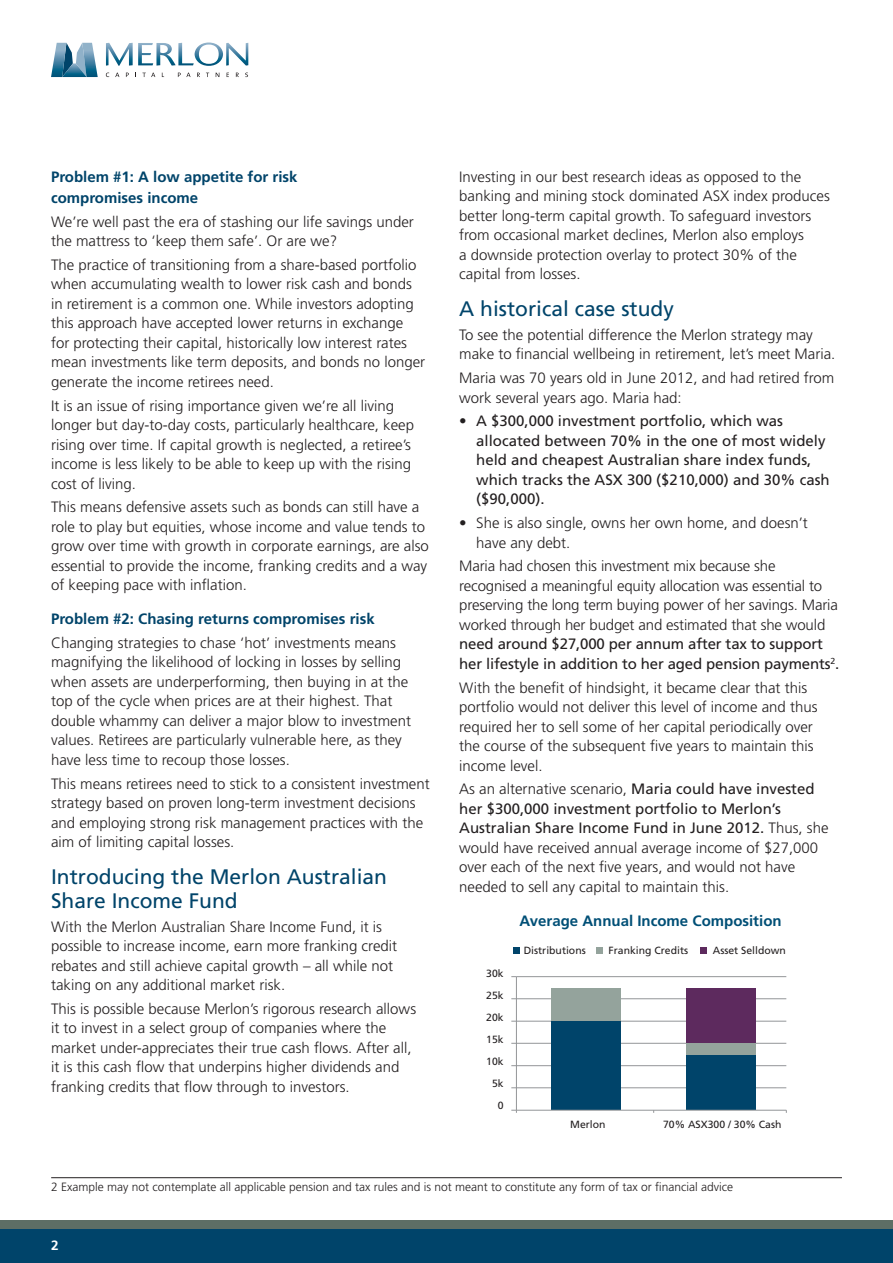
<style>
.page{position:relative;width:893px;height:1263px;background:#fff}
.page>*{position:absolute;margin:0;border:0;box-sizing:border-box;transform-origin:0 0}
.Subhead_-_Level_1{font:21px/24px "Frutiger";color:#00446a}
.Body_Text{font:300 15px/19.5px "Frutiger";color:#231f20}
.Body_Text-2{font:15px/19.5px "Frutiger";color:#231f20}
.Subhead_-_Level_2{font:700 15px/21px "Frutiger";color:#00446a}
.Subhead_-_Level_2-2{font:700 15px "Frutiger";color:#004f76}
.t1{font:700 13.5px "Frutiger";color:#fff}
.Footnotes{font:300 12px "Frutiger";color:#231f20}
.t2{font:10.5px/22px "Frutiger";color:#231f20;text-align:right}
.s1{font-weight:300}
.s2{font-weight:400}
</style>
<div class="page">
<div style="left:0;top:1229px;width:893px;height:34px;background:#00446a"></div>
<div style="left:0;top:1220px;width:893px;height:9px;background:#5d6e65"></div>
<svg style="left:51px;top:43px;width:47px;height:34px"></svg>
<svg style="left:106px;top:43px;width:142px;height:23px"></svg>
<svg style="left:115px;top:73px;width:4px;height:4px"></svg>
<svg style="left:142px;top:73px;width:13px;height:4px"></svg>
<svg style="left:178px;top:73px;width:13px;height:4px"></svg>
<hr style="left:516px;top:976px;width:270px;height:1px;background:#939598">
<hr style="left:516px;top:998px;width:270px;height:1px;background:#939598">
<hr style="left:516px;top:1021px;width:270px;height:1px;background:#939598">
<hr style="left:516px;top:1043px;width:270px;height:1px;background:#939598">
<hr style="left:516px;top:1065px;width:270px;height:1px;background:#939598">
<hr style="left:516px;top:1087px;width:270px;height:1px;background:#939598">
<div style="left:552px;top:1021px;width:69px;height:89px;background:#00446a"></div>
<div style="left:552px;top:988px;width:69px;height:33px;background:#94a39c"></div>
<div style="left:686px;top:1055px;width:69px;height:55px;background:#00446a"></div>
<div style="left:686px;top:1043px;width:69px;height:12px;background:#94a39c"></div>
<div style="left:686px;top:988px;width:69px;height:55px;background:#5d2a5e"></div>
<hr style="left:516px;top:977px;width:1px;height:133px;background:#939598">
<hr style="left:516px;top:1110px;width:270px;height:1px;background:#939598">
<div style="left:513px;top:947px;width:7px;height:7px;background:#00446a"></div>
<div style="left:596px;top:947px;width:7px;height:7px;background:#94a39c"></div>
<div style="left:701px;top:947px;width:6px;height:7px;background:#5d2a5e"></div>
<hr style="left:51px;top:1177px;width:791px;height:1px;background:#231f20">
<p class="Subhead_-_Level_2" style="left:51px;top:166px;width:248px">Problem #1: A low appetite for risk compromises income</p>
<p class="Body_Text" style="left:51px;top:212px;width:364px">We’re well past the era of stashing our life savings under the mattress to ‘keep them safe’. Or are we?</p>
<p class="Body_Text" style="left:51px;top:255px;width:376px">The practice of transitioning from a share-based portfolio when accumulating wealth to lower risk cash and bonds in retirement is a common one. While investors adopting this approach have accepted lower returns in exchange for protecting their capital, historically low interest rates mean investments like term deposits, and bonds no longer generate the income retirees need.</p>
<p class="Body_Text" style="left:51px;top:396px;width:365px">It is an issue of rising importance given we’re all living longer but day-to-day costs, particularly healthcare, keep rising over time. If capital growth is neglected, a retiree’s income is less likely to be able to keep up with the rising cost of living.</p>
<p class="Body_Text" style="left:51px;top:497px;width:379px">This means defensive assets such as bonds can still have a role to play but equities, whose income and value tends to grow over time with growth in corporate earnings, are also essential to provide the income, franking credits and a way of keeping pace with inflation.</p>
<p class="Subhead_-_Level_2" style="left:51px;top:608px;width:325px">Problem #2: Chasing returns compromises risk</p>
<p class="Body_Text" style="left:51px;top:633px;width:362px">Changing strategies to chase ‘hot’ investments means magnifying the likelihood of locking in losses by selling when assets are underperforming, then buying in at the top of the cycle when prices are at their highest. That double whammy can deliver a major blow to investment values. Retirees are particularly vulnerable here, as they have less time to recoup those losses.</p>
<p class="Body_Text" style="left:51px;top:774px;width:380px">This means retirees need to stick to a consistent investment strategy based on proven long-term investment decisions and employing strong risk management practices with the aim of limiting capital losses.</p>
<p class="Subhead_-_Level_1" style="left:51px;top:864px;width:338px">Introducing the Merlon Australian<br>Share Income Fund</p>
<p class="Body_Text" style="left:51px;top:917px;width:348px">With the Merlon Australian Share Income Fund, it is possible to increase income, earn more franking credit rebates and still achieve capital growth – all while not taking on any additional market risk.</p>
<p class="Body_Text" style="left:51px;top:999px;width:367px">This is possible because Merlon’s rigorous research allows it to invest in a select group of companies where the market under-appreciates their true cash flows. After all, it is this cash flow that underpins higher dividends and franking credits that flow through to investors.</p>
<p class="Body_Text" style="left:459px;top:167px;width:372px">Investing in our best research ideas as opposed to the banking and mining stock dominated ASX index produces better long-term capital growth. To safeguard investors from occasional market declines, Merlon also employs<br>a downside protection overlay to protect 30% of the capital from losses.</p>
<p class="Subhead_-_Level_1" style="left:459px;top:297px;width:216px">A historical case study</p>
<p class="Body_Text" style="left:459px;top:325px;width:378px">To see the potential difference the Merlon strategy may make to financial wellbeing in retirement, let’s meet Maria.</p>
<p class="Body_Text" style="left:459px;top:368px;width:377px">Maria was 70 years old in June 2012, and had retired from work several years ago. Maria had:</p>
<p class="Body_Text-2" style="left:476px;top:411px;width:355px;text-indent:-17px"><span class="s1">•</span> A $300,000 investment portfolio, which was allocated between 70% in the one of most widely held and cheapest Australian share index funds, which tracks the ASX 300 ($210,000) and 30% cash ($90,000).</p>
<p class="Body_Text" style="left:476px;top:513px;width:333px;text-indent:-17px">• She is also single, owns her own home, and doesn’t have any debt.</p>
<p class="Body_Text" style="left:459px;top:556px;width:382px">Maria had chosen this investment mix because she recognised a meaningful equity allocation was essential to preserving the long term buying power of her savings. Maria worked through her budget and estimated that she would <span class="s2">need around $27,000 per annum after tax to support her lifestyle in addition to her aged pension payments</span><sup>2</sup><span class="s2">.</span></p>
<p class="Body_Text" style="left:459px;top:678px;width:360px">With the benefit of hindsight, it became clear that this portfolio would not deliver this level of income and thus required her to sell some of her capital periodically over the course of the subsequent five years to maintain this income level.</p>
<p class="Body_Text" style="left:459px;top:779px;width:371px">As an alternative scenario, <span class="s2">Maria could have invested her $300,000 investment portfolio to Merlon’s Australian Share Income Fund in June 2012.</span> Thus, she would have received annual average income of $27,000 over each of the next five years, and would not have needed to sell any capital to maintain this.</p>
<p class="Subhead_-_Level_2-2" style="left:520px;top:912px;width:264px">Average Annual Income Composition</p>
<p class="t2" style="left:486px;top:962px;width:19px">30k<br>25k<br>20k<br>15k<br>10k<br>5k<br>0</p>
<p class="t2" style="left:570px;top:1113px;width:37px">Merlon</p>
<p class="t2" style="left:663px;top:1113px;width:120px">70% ASX300 / 30% Cash</p>
<p class="t2" style="left:524px;top:939px;width:64px">Distributions</p>
<p class="t2" style="left:609px;top:939px;width:81px">Franking Credits</p>
<p class="t2" style="left:713px;top:939px;width:75px">Asset Selldown</p>
<p class="Footnotes" style="left:51px;top:1180px;width:684px">2 Example may not contemplate all applicable pension and tax rules and is not meant to constitute any form of tax or financial advice</p>
<p class="t1" style="left:51px;top:1237px;width:9px">2</p>
</div>
